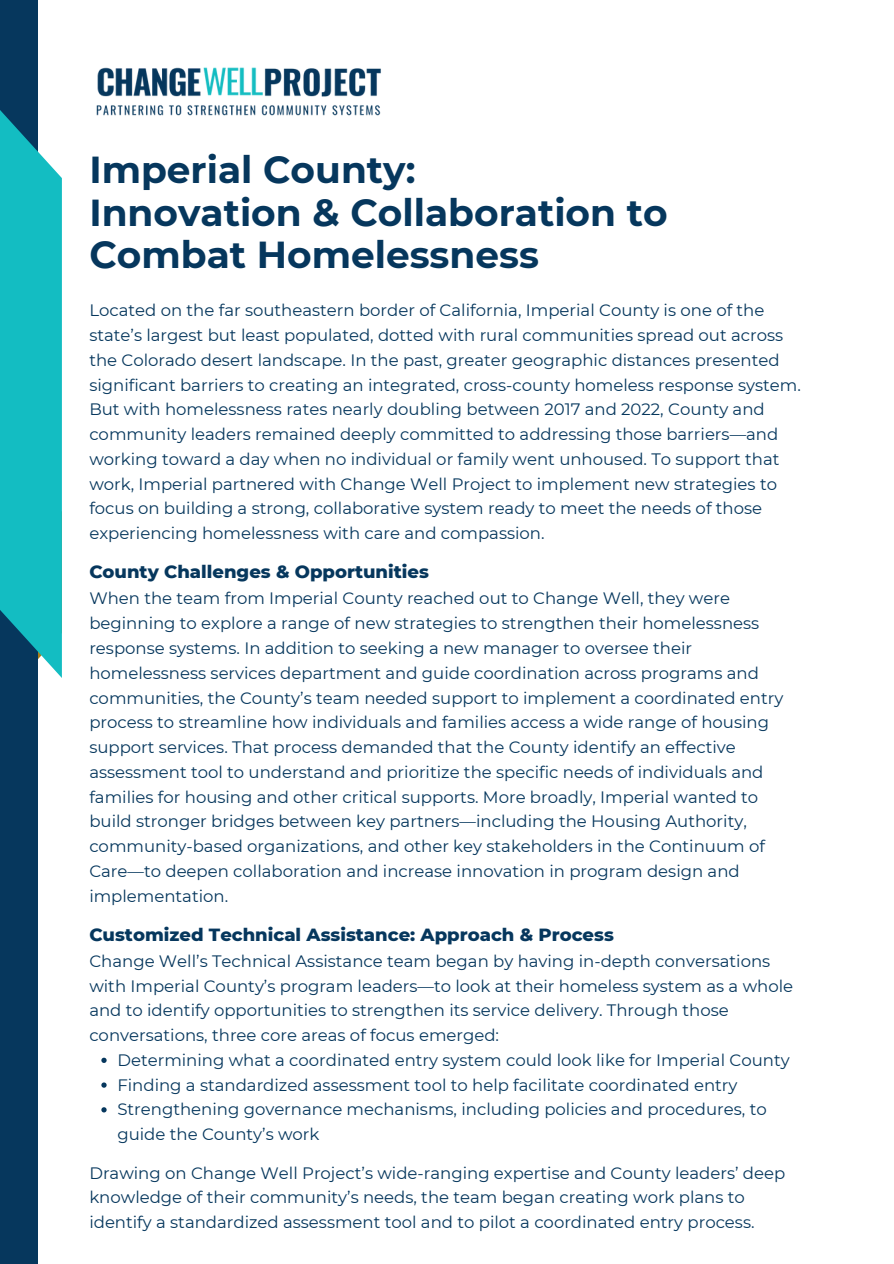
<style>
.page{position:relative;width:894px;height:1264px;background:#fff}
.page>*{position:absolute;margin:0;border:0;box-sizing:border-box;transform-origin:0 0}
.t1{font:700 37.5px/42.8px "Montserrat";color:#06375d}
.t2{font:800 18px "Montserrat";color:#06375d}
.t3{font:16.5px/24.8px "Montserrat";color:#06375d}
</style>
<div class="page">
<div style="left:0;top:0;width:38px;height:1263px;background:#06375d"></div>
<svg style="left:0;top:110px;width:62px;height:568px;background:#1cb6bd"></svg>
<svg style="left:101px;top:1057px;width:6px;height:5px"></svg>
<svg style="left:101px;top:1082px;width:6px;height:5px"></svg>
<svg style="left:101px;top:1107px;width:6px;height:5px"></svg>
<img style="left:96px;top:67px;width:285px;height:49px">
<p class="t1" style="left:89px;top:148px;width:579px">Imperial County:<br>Innovation &amp; Collaboration to<br>Combat Homelessness</p>
<p class="t3" style="left:89px;top:298px;width:712px">Located on the far southeastern border of California, Imperial County is one of the state’s largest but least populated, dotted with rural communities spread out across the Colorado desert landscape. In the past, greater geographic distances presented significant barriers to creating an integrated, cross-county homeless response system.<br>But with homelessness rates nearly doubling between 2017 and 2022, County and community leaders remained deeply committed to addressing those barriers—and working toward a day when no individual or family went unhoused. To support that work, Imperial partnered with Change Well Project to implement new strategies to focus on building a strong, collaborative system ready to meet the needs of those experiencing homelessness with care and compassion.</p>
<p class="t2" style="left:89px;top:561px;width:341px">County Challenges &amp; Opportunities</p>
<p class="t3" style="left:89px;top:586px;width:695px">When the team from Imperial County reached out to Change Well, they were beginning to explore a range of new strategies to strengthen their homelessness response systems. In addition to seeking a new manager to oversee their homelessness services department and guide coordination across programs and communities, the County’s team needed support to implement a coordinated entry process to streamline how individuals and families access a wide range of housing support services. That process demanded that the County identify an effective assessment tool to understand and prioritize the specific needs of individuals and families for housing and other critical supports. More broadly, Imperial wanted to build stronger bridges between key partners—including the Housing Authority, community-based organizations, and other key stakeholders in the Continuum of Care—to deepen collaboration and increase innovation in program design and implementation.</p>
<p class="t2" style="left:89px;top:923px;width:526px">Customized Technical Assistance: Approach &amp; Process</p>
<p class="t3" style="left:89px;top:948px;width:705px">Change Well’s Technical Assistance team began by having in-depth conversations with Imperial County’s program leaders—to look at their homeless system as a whole and to identify opportunities to strengthen its service delivery. Through those conversations, three core areas of focus emerged:</p>
<p class="t3" style="left:117px;top:1047px;width:673px">Determining what a coordinated entry system could look like for Imperial County</p>
<p class="t3" style="left:117px;top:1072px;width:621px">Finding a standardized assessment tool to help facilitate coordinated entry</p>
<p class="t3" style="left:117px;top:1097px;width:650px">Strengthening governance mechanisms, including policies and procedures, to guide the County’s work</p>
<p class="t3" style="left:89px;top:1160px;width:697px">Drawing on Change Well Project’s wide-ranging expertise and County leaders’ deep knowledge of their community’s needs, the team began creating work plans to identify a standardized assessment tool and to pilot a coordinated entry process.</p>
</div>
